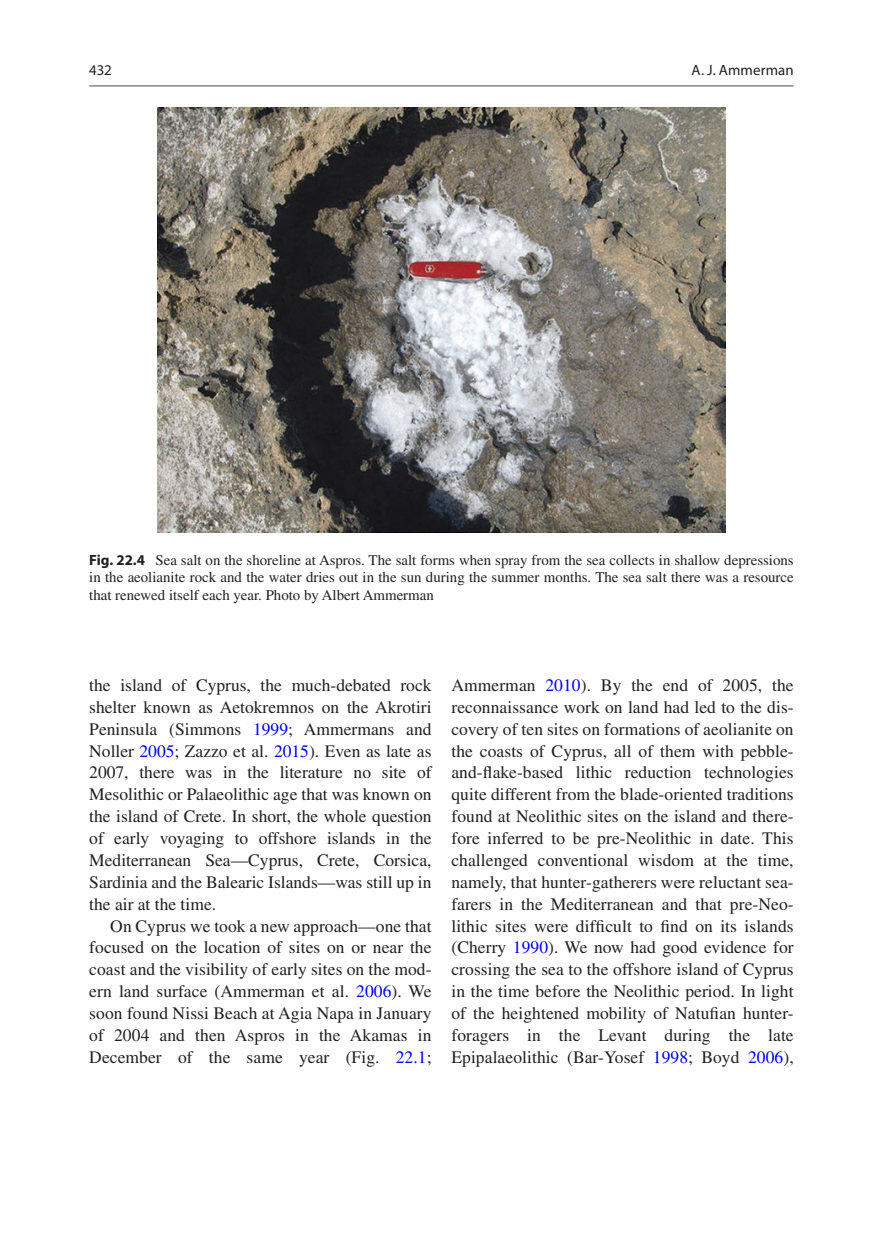
<style>
.page{position:relative;width:883px;height:1260px;background:#fff}
.page>*{position:absolute;margin:0;border:0;box-sizing:border-box;transform-origin:0 0}
.t1{font:17.5px/21.9px "Qblsyn Times LT Std";letter-spacing:.005em;color:#231f20;text-align:justify}
.t2{font:14.88px/17.5px "Qblsyn Times LT Std";color:#231f20;text-align:justify}
.t3{font:14.88px "Rgjykn Myriad Pro";letter-spacing:.005em;color:#231f20}
.t4{font:14.88px "Mcrgpl Myriad Pro";color:#231f20}
.s1{font-family:"Xsmbyk Myriad Pro";font-weight:700}
.s2{color:#0000fa}
</style>
<div class="page">
<img style="left:158px;top:107px;width:567px;height:426px">
<hr style="left:89px;top:85px;width:705px;height:2px;background:#939598">
<p class="t4" style="left:89px;top:61px;width:24px">432</p>
<p class="t3" style="left:691px;top:61px;width:104px">A. J. Ammerman</p>
<p class="t2" style="left:89px;top:551px;width:706px"><span class="s1">Fig. 22.4</span> Sea salt on the shoreline at Aspros. The salt forms when spray from the sea collects in shallow depressions in the aeolianite rock and the water dries out in the sun during the summer months. The sea salt there was a resource that renewed itself each year. Photo by Albert Ammerman</p>
<p class="t1" style="left:89px;top:674px;width:344px">the island of Cyprus, the much-debated rock shelter known as Aetokremnos on the Akrotiri Peninsula (Simmons <span class="s2">1999</span>; Ammermans and Noller <span class="s2">2005</span>; Zazzo et al. <span class="s2">2015</span>). Even as late as 2007, there was in the literature no site of Mesolithic or Palaeolithic age that was known on the island of Crete. In short, the whole question of early voyaging to offshore islands in the Mediterranean Sea—Cyprus, Crete, Corsica, Sardinia and the Balearic Islands—was still up in the air at the time.</p>
<p class="t1" style="left:89px;top:915px;width:344px;text-indent:21px">On Cyprus we took a new approach—one that focused on the location of sites on or near the coast and the visibility of early sites on the mod&shy;ern land surface (Ammerman et al. <span class="s2">2006</span>). We soon found Nissi Beach at Agia Napa in January of 2004 and then Aspros in the Akamas in December of the same year (Fig. <span class="s2">22.1</span>;</p>
<p class="t1" style="left:451px;top:674px;width:344px">Ammerman <span class="s2">2010</span>). By the end of 2005, the reconnaissance work on land had led to the dis&shy;covery of ten sites on formations of aeolianite on the coasts of Cyprus, all of them with pebble&shy;and-flake-based lithic reduction technologies quite different from the blade-oriented traditions found at Neolithic sites on the island and there&shy;fore inferred to be pre-Neolithic in date. This challenged conventional wisdom at the time, namely, that hunter-gatherers were reluctant sea&shy;farers in the Mediterranean and that pre-Neo&shy;lithic sites were difficult to find on its islands (Cherry <span class="s2">1990</span>). We now had good evidence for crossing the sea to the offshore island of Cyprus in the time before the Neolithic period. In light of the heightened mobility of Natufian hunter&shy;foragers in the Levant during the late Epipalaeolithic (Bar-Yosef <span class="s2">1998</span>; Boyd <span class="s2">2006</span>),</p>
</div>
